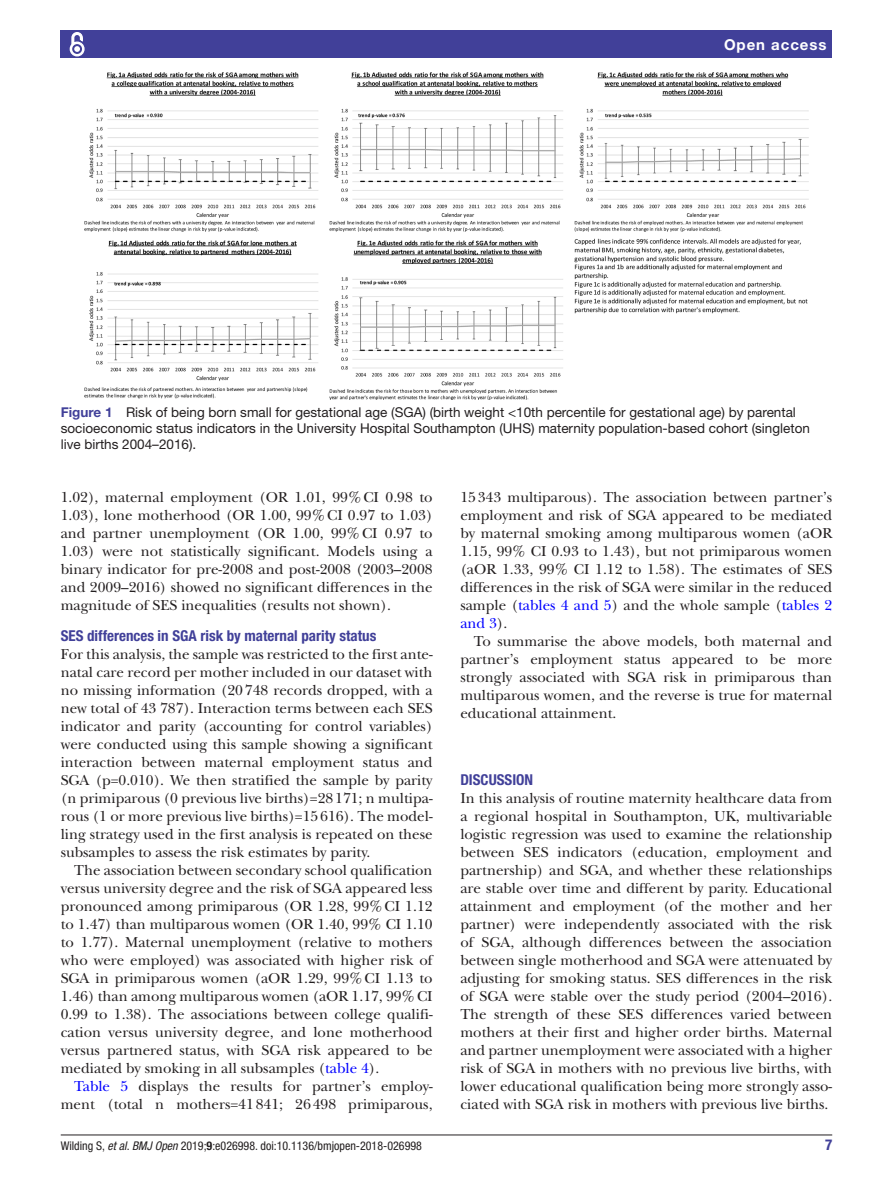
<style>
.page{position:relative;width:893px;height:1191px;background:#fff}
.page>*{position:absolute;margin:0;border:0;box-sizing:border-box;transform-origin:0 0}
.t1{font:15px/18px "New Baskerville";color:#231f20;text-align:justify}
.t2{font:700 condensed 15px "Helvetica Neue LT Std";color:#414099}
.t3{font:700 15px "Helvetica Neue LT Std";letter-spacing:.065em;color:#fff}
.t4{font:13.5px/16.2px "Helvetica Neue LT Std";color:#231f20}
.t5{font:condensed 12px "Helvetica Neue LT Std";color:#231f20}
.s1{font-weight:700;color:#414099}
.s2{color:#00f}
.s3{font-style:italic}
.s4{font-weight:700}
</style>
<div class="page">
<hr style="left:61px;top:1134px;width:771px;height:1px;background:#231f20">
<div style="left:61px;top:31px;width:771px;height:27px;background:#414099"></div>
<svg style="left:69px;top:32px;width:16px;height:25px"></svg>
<img style="left:85px;top:73px;width:723px;height:326px">
<p class="t3" style="left:724px;top:35px;width:104px">Open access</p>
<p class="t4" style="left:61px;top:404px;width:751px"><span class="s1">Figure 1</span> Risk of being born small for gestational age (SGA) (birth weight &lt;10th percentile for gestational age) by parental socioeconomic status indicators in the University Hospital Southampton (UHS) maternity population-based cohort (singleton live births 2004–2016).</p>
<p class="t1" style="left:61px;top:488px;width:373px">1.02), maternal employment (OR 1.01, 99%CI 0.98 to 1.03), lone motherhood (OR 1.00, 99%CI 0.97 to 1.03) and partner unemployment (OR 1.00, 99%CI 0.97 to 1.03) were not statistically significant. Models using a binary indicator for pre-2008 and post-2008 (2003–2008 and 2009–2016) showed no significant differences in the magnitude of SES inequalities (results not shown).</p>
<p class="t2" style="left:61px;top:627px;width:9px">SES</p>
<p class="t2" style="left:87px;top:627px;width:291px">differences in SGA risk by maternal parity status</p>
<p class="t1" style="left:61px;top:645px;width:373px">For this analysis, the sample was restricted to the first ante&shy;natal care record per mother included in our dataset with no missing information (20748 records dropped, with a new total of 43 787). Interaction terms between each SES indicator and parity (accounting for control variables) were conducted using this sample showing a significant interaction between maternal employment status and SGA (p=0.010). We then stratified the sample by parity (n primiparous (0 previous live births)=28171; n multipa&shy;rous (1 or more previous live births)=15616). The model&shy;ling strategy used in the first analysis is repeated on these subsamples to assess the risk estimates by parity.</p>
<p class="t1" style="left:61px;top:861px;width:373px;text-indent:14px">The association between secondary school qualification versus university degree and the risk of SGA appeared less pronounced among primiparous (OR 1.28, 99%CI 1.12 to 1.47) than multiparous women (OR 1.40, 99% CI 1.10 to 1.77). Maternal unemployment (relative to mothers who were employed) was associated with higher risk of SGA in primiparous women (aOR 1.29, 99%CI 1.13 to 1.46) than among multiparous women (aOR 1.17, 99%CI 0.99 to 1.38). The associations between college qualifi&shy;cation versus university degree, and lone motherhood versus partnered status, with SGA risk appeared to be mediated by smoking in all subsamples (<span class="s2">table 4</span>).</p>
<p class="t1" style="left:61px;top:1077px;width:373px;text-align:right"><span class="s2">Table 5</span> displays the results for partner’s employ&shy;ment (total n mothers=41841; 26498 primiparous,</p>
<p class="t1" style="left:460px;top:488px;width:373px">15343 multiparous). The association between partner’s employment and risk of SGA appeared to be mediated by maternal smoking among multiparous women (aOR 1.15, 99% CI 0.93 to 1.43), but not primiparous women (aOR 1.33, 99% CI 1.12 to 1.58). The estimates of SES differences in the risk of SGA were similar in the reduced sample (<span class="s2">tables 4 and 5</span>) and the whole sample (<span class="s2">tables 2 and 3</span>).</p>
<p class="t1" style="left:460px;top:632px;width:373px;text-indent:13px">To summarise the above models, both maternal and partner’s employment status appeared to be more strongly associated with SGA risk in primiparous than multiparous women, and the reverse is true for maternal educational attainment.</p>
<p class="t2" style="left:460px;top:771px;width:74px">Discussion</p>
<p class="t1" style="left:460px;top:789px;width:373px">In this analysis of routine maternity healthcare data from a regional hospital in Southampton, UK, multivariable logistic regression was used to examine the relationship between SES indicators (education, employment and partnership) and SGA, and whether these relationships are stable over time and different by parity. Educational attainment and employment (of the mother and her partner) were independently associated with the risk of SGA, although differences between the association between single motherhood and SGA were attenuated by adjusting for smoking status. SES differences in the risk of SGA were stable over the study period (2004–2016).<br>The strength of these SES differences varied between mothers at their first and higher order births. Maternal and partner unemployment were associated with a higher risk of SGA in mothers with no previous live births, with lower educational qualification being more strongly asso&shy;ciated with SGA risk in mothers with previous live births.</p>
<p class="t5" style="left:61px;top:1138px;width:363px">Wilding S, <span class="s3">et al</span>. <span class="s3">BMJ Open</span> 2019;<span class="s4">9</span>:e026998. doi:10.1136/bmjopen-2018-026998</p>
<p class="t2" style="left:825px;top:1135px;width:9px">7</p>
</div>
